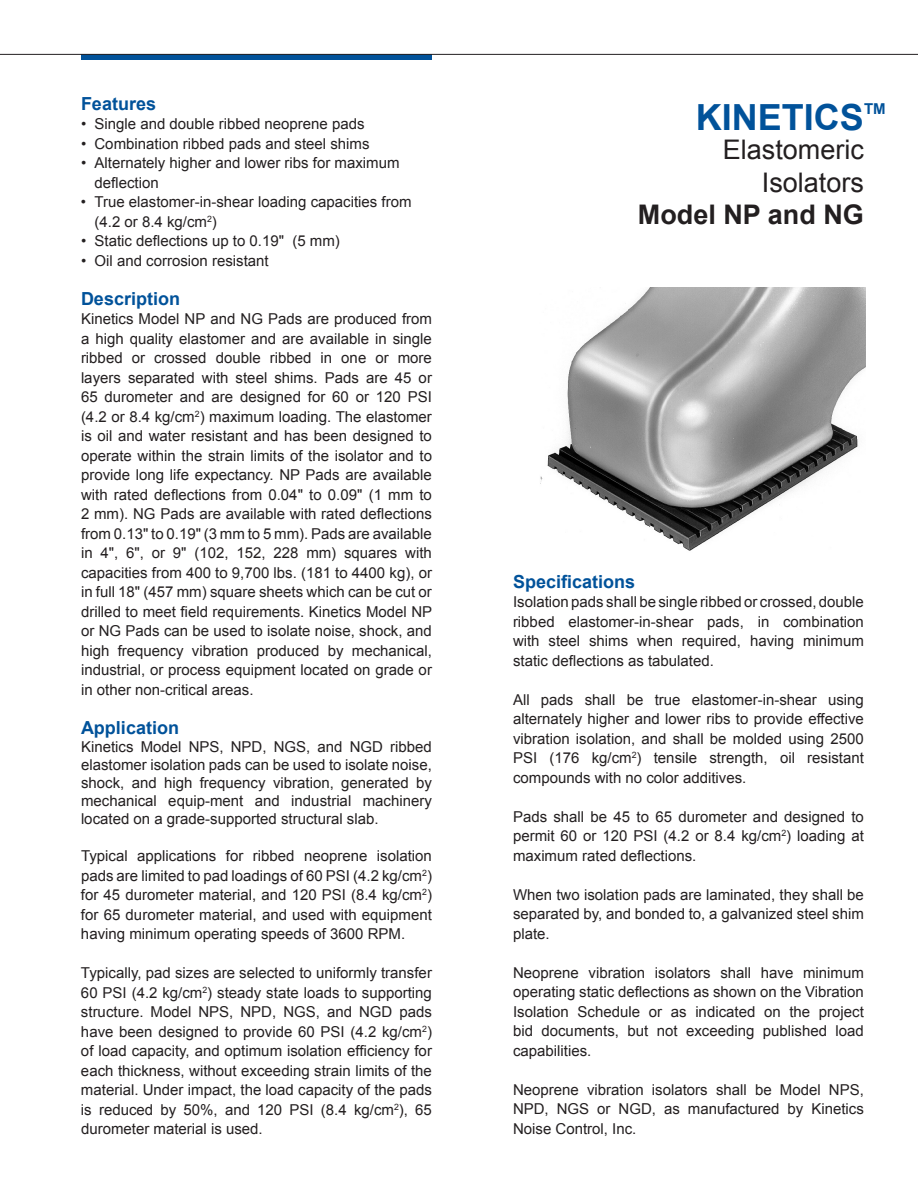
<style>
.page{position:relative;width:918px;height:1188px;background:#fff}
.page>*{position:absolute;margin:0;border:0;box-sizing:border-box;transform-origin:0 0}
.t1{font:700 36px "Arial";color:#01529a}
.t2{font:27px/32.4px "Arial";color:#231f20;text-align:right}
.t3{font:700 27px "Arial";color:#231f20}
.t4{font:700 18px "Arial";color:#01529a}
.t5{font:15px/19.5px "Arial";color:#231f20;text-align:justify}
.t6{font:700 15px "Arial";color:#01529a}
</style>
<div class="page">
<div style="left:81px;top:54px;width:351px;height:5px;background:#01529a"></div>
<hr style="left:0;top:54px;width:918px;height:1px;background:#231f20">
<img style="left:540px;top:287px;width:325px;height:264px">
<p class="t4" style="left:81px;top:91px;width:77px">Features</p>
<p class="t5" style="left:81px;top:114px;width:285px">• Single and double ribbed neoprene pads</p>
<p class="t5" style="left:81px;top:134px;width:290px">• Combination ribbed pads and steel shims</p>
<p class="t5" style="left:94px;top:153px;width:307px;text-indent:-13px">• Alternately higher and lower ribs for maximum deflection</p>
<p class="t5" style="left:94px;top:192px;width:319px;text-indent:-14px">• True elastomer-in-shear loading capacities from (4.2 or 8.4 kg/cm<sup>2</sup>)</p>
<p class="t5" style="left:81px;top:231px;width:260px">• Static deflections up to 0.19" (5 mm)</p>
<p class="t5" style="left:81px;top:251px;width:189px">• Oil and corrosion resistant</p>
<p class="t4" style="left:81px;top:286px;width:101px">Description</p>
<p class="t5" style="left:81px;top:309px;width:353px">Kinetics Model NP and NG Pads are produced from a high quality elastomer and are available in single ribbed or crossed double ribbed in one or more layers separated with steel shims. Pads are 45 or 65 durometer and are designed for 60 or 120 PSI (4.2 or 8.4 kg/cm<sup>2</sup>) maximum loading. The elastomer is oil and water resistant and has been designed to operate within the strain limits of the isolator and to provide long life expectancy. NP Pads are available with rated deflections from 0.04" to 0.09" (1 mm to 2 mm). NG Pads are available with rated deflections from 0.13" to 0.19" (3 mm to 5 mm). Pads are available in 4", 6", or 9" (102, 152, 228 mm) squares with capacities from 400 to 9,700 lbs. (181 to 4400 kg), or in full 18" (457 mm) square sheets which can be cut or drilled to meet field requirements. Kinetics Model NP or NG Pads can be used to isolate noise, shock, and high frequency vibration produced by mechanical, industrial, or process equipment located on grade or in other non-critical areas.</p>
<p class="t4" style="left:81px;top:715px;width:100px">Application</p>
<p class="t5" style="left:81px;top:737px;width:352px;line-height:18px">Kinetics Model NPS, NPD, NGS, and NGD ribbed elastomer isolation pads can be used to isolate noise, shock, and high frequency vibration, generated by mechanical equip-ment and industrial machinery located on a grade-supported structural slab.</p>
<p class="t5" style="left:81px;top:846px;width:352px">Typical applications for ribbed neoprene isolation pads are limited to pad loadings of 60 PSI (4.2 kg/cm<sup>2</sup>) for 45 durometer material, and 120 PSI (8.4 kg/cm<sup>2</sup>) for 65 durometer material, and used with equipment having minimum operating speeds of 3600 RPM.</p>
<p class="t5" style="left:81px;top:963px;width:353px">Typically, pad sizes are selected to uniformly transfer 60 PSI (4.2 kg/cm<sup>2</sup>) steady state loads to supporting structure. Model NPS, NPD, NGS, and NGD pads have been designed to provide 60 PSI (4.2 kg/cm<sup>2</sup>) of load capacity, and optimum isolation efficiency for each thickness, without exceeding strain limits of the material. Under impact, the load capacity of the pads is reduced by 50%, and 120 PSI (8.4 kg/cm<sup>2</sup>), 65 durometer material is used.</p>
<h1 class="t1" style="left:696px;top:93px;width:170px">KINETICS</h1>
<p class="t6" style="left:864px;top:99px;width:23px">TM</p>
<h2 class="t2" style="left:723px;top:134px;width:143px">Elastomeric<br>Isolators</h2>
<h2 class="t3" style="left:638px;top:196px;width:228px">Model NP and NG</h2>
<p class="t4" style="left:513px;top:569px;width:124px">Specifications</p>
<p class="t5" style="left:513px;top:592px;width:352px">Isolation pads shall be single ribbed or crossed, double ribbed elastomer-in-shear pads, in combination with steel shims when required, having minimum static deflections as tabulated.</p>
<p class="t5" style="left:513px;top:690px;width:353px">All pads shall be true elastomer-in-shear using alternately higher and lower ribs to provide effective vibration isolation, and shall be molded using 2500<br>PSI (176 kg/cm<sup>2</sup>) tensile strength, oil resistant compounds with no color additives.</p>
<p class="t5" style="left:513px;top:807px;width:353px">Pads shall be 45 to 65 durometer and designed to permit 60 or 120 PSI (4.2 or 8.4 kg/cm<sup>2</sup>) loading at maximum rated deflections.</p>
<p class="t5" style="left:513px;top:885px;width:352px">When two isolation pads are laminated, they shall be separated by, and bonded to, a galvanized steel shim plate.</p>
<p class="t5" style="left:513px;top:963px;width:352px">Neoprene vibration isolators shall have minimum operating static deflections as shown on the Vibration Isolation Schedule or as indicated on the project bid documents, but not exceeding published load capabilities.</p>
<p class="t5" style="left:513px;top:1080px;width:352px">Neoprene vibration isolators shall be Model NPS, NPD, NGS or NGD, as manufactured by Kinetics Noise Control, Inc.</p>
</div>
